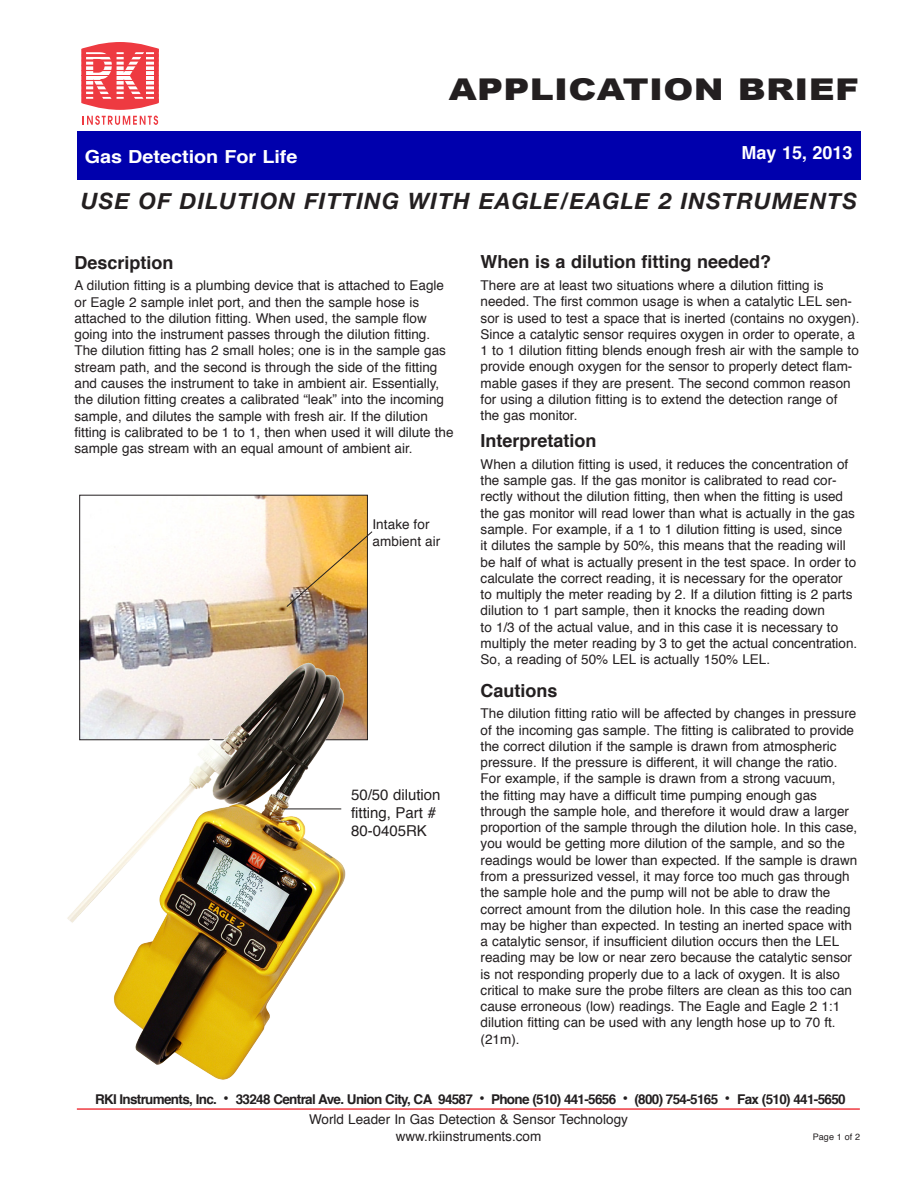
<style>
.page{position:relative;width:918px;height:1188px;background:#fff}
.page>*{position:absolute;margin:0;border:0;box-sizing:border-box;transform-origin:0 0}
.t1{font:900 30px "Arial";letter-spacing:.01em;color:#231f20;scale:1.2 1}
.Topic_Header{font:italic 700 22.5px "Helvetica Neue";letter-spacing:.05em;color:#231f20}
.Body{font:700 18px "Helvetica";color:#231f20}
.t2{font:700 18px "Helvetica";color:#fff;scale:1.1 1}
.Topic_Sub_Head{font:700 18px "Helvetica";color:#231f20}
.t3{font:700 18px "Helvetica";color:#fff}
.t4{font:15px/18px "Helvetica";color:#231f20}
.Body-2{font:13.5px/16.2px "Helvetica";color:#231f20}
.t5{font:700 13.5px "Helvetica";letter-spacing:-.05em;color:#231f20}
.t6{font:9px "Helvetica";letter-spacing:.015em;color:#231f20}
.s1{font-size:16.5px}
</style>
<div class="page">
<div style="left:77px;top:131px;width:783px;height:49px;background:#0000ad"></div>
<svg style="left:83px;top:116px;width:75px;height:9px"></svg>
<svg style="left:81px;top:42px;width:78px;height:68px"></svg>
<svg style="left:147px;top:52px;width:7px;height:47px"></svg>
<hr style="left:82px;top:49px;width:77px;height:3px;background:#ee3a41">
<hr style="left:82px;top:54px;width:77px;height:3px;background:#ee3a41">
<hr style="left:82px;top:59px;width:77px;height:3px;background:#ee3a41">
<hr style="left:82px;top:65px;width:77px;height:1px;background:#ee3a41">
<hr style="left:82px;top:70px;width:76px;height:1px;background:#ee3a41">
<hr style="left:82px;top:99px;width:77px;height:3px;background:#ee3a41">
<hr style="left:82px;top:94px;width:77px;height:3px;background:#ee3a41">
<hr style="left:82px;top:89px;width:77px;height:3px;background:#ee3a41">
<hr style="left:82px;top:85px;width:77px;height:1px;background:#ee3a41">
<hr style="left:82px;top:80px;width:76px;height:1px;background:#ee3a41">
<hr style="left:81px;top:75px;width:77px;height:1px;background:#ee3a41">
<hr style="left:77px;top:1108px;width:783px;height:2px;background:#ee3a41">
<img style="left:82px;top:497px;width:284px;height:153px">
<img style="left:286px;top:531px;width:87px;height:77px">
<img style="left:67px;top:650px;width:301px;height:430px">
<hr style="left:282px;top:809px;width:59px;height:1px;background:#231f20">
<h1 class="t1" style="left:449px;top:67px;width:344px">APPLICATION BRIEF</h1>
<h3 class="t2" style="left:85px;top:142px;width:195px">Gas Detection For Life</h3>
<h3 class="t3" style="left:742px;top:138px;width:113px">May 15, 2013</h3>
<p class="Topic_Header" style="left:81px;top:183px;width:777px">USE OF DILUTION FITTING WITH EAGLE/EAGLE 2 INSTRUMENTS</p>
<p class="Topic_Sub_Head" style="left:75px;top:248px;width:101px">Description</p>
<p class="Body-2" style="left:75px;top:278px;width:380px">A dilution fitting is a plumbing device that is attached to Eagle or Eagle 2 sample inlet port, and then the sample hose is attached to the dilution fitting. When used, the sample flow going into the instrument passes through the dilution fitting.<br>The dilution fitting has 2 small holes; one is in the sample gas stream path, and the second is through the side of the fitting and causes the instrument to take in ambient air. Essentially, the dilution fitting creates a calibrated “leak” into the incoming sample, and dilutes the sample with fresh air. If the dilution fitting is calibrated to be 1 to 1, then when used it will dilute the sample gas stream with an equal amount of ambient air.</p>
<p class="Body-2" style="left:372px;top:517px;width:70px">Intake for ambient air</p>
<p class="t4" style="left:351px;top:786px;width:91px">50/50 dilution fitting, Part #<br>80-0405RK</p>
<p class="Body" style="left:481px;top:248px;width:292px">When is a dilution fitting needed?</p>
<p class="Body-2" style="left:481px;top:278px;width:380px">There are at least two situations where a dilution fitting is needed. The first common usage is when a catalytic LEL sen&shy;sor is used to test a space that is inerted (contains no oxygen).<br>Since a catalytic sensor requires oxygen in order to operate, a 1 to 1 dilution fitting blends enough fresh air with the sample to provide enough oxygen for the sensor to properly detect flam&shy;mable gases if they are present. The second common reason for using a dilution fitting is to extend the detection range of the gas monitor.</p>
<p class="Body" style="left:481px;top:426px;width:118px">Interpretation</p>
<p class="Body-2" style="left:481px;top:457px;width:378px">When a dilution fitting is used, it reduces the concentration of the sample gas. If the gas monitor is calibrated to read cor&shy;rectly without the dilution fitting, then when the fitting is used the gas monitor will read lower than what is actually in the gas sample. For example, if a 1 to 1 dilution fitting is used, since<br>it dilutes the sample by 50%, this means that the reading will be half of what is actually present in the test space. In order to calculate the correct reading, it is necessary for the operator<br>to multiply the meter reading by 2. If a dilution fitting is 2 parts dilution to 1 part sample, then it knocks the reading down<br>to 1/3 of the actual value, and in this case it is necessary to multiply the meter reading by 3 to get the actual concentration.<br>So, a reading of 50% LEL is actually 150% LEL.</p>
<p class="Topic_Sub_Head" style="left:481px;top:676px;width:79px">Cautions</p>
<p class="Body-2" style="left:481px;top:706px;width:378px">The dilution fitting ratio will be affected by changes in pressure of the incoming gas sample. The fitting is calibrated to provide the correct dilution if the sample is drawn from atmospheric pressure. If the pressure is different, it will change the ratio.<br>For example, if the sample is drawn from a strong vacuum, the fitting may have a difficult time pumping enough gas through the sample hole, and therefore it would draw a larger proportion of the sample through the dilution hole. In this case, you would be getting more dilution of the sample, and so the readings would be lower than expected. If the sample is drawn from a pressurized vessel, it may force too much gas through the sample hole and the pump will not be able to draw the correct amount from the dilution hole. In this case the reading may be higher than expected. In testing an inerted space with a catalytic sensor, if insufficient dilution occurs then the LEL reading may be low or near zero because the catalytic sensor is not responding properly due to a lack of oxygen. It is also critical to make sure the probe filters are clean as this too can cause erroneous (low) readings. The Eagle and Eagle 2 1:1 dilution fitting can be used with any length hose up to 70 ft. (21m).</p>
<p class="t5" style="left:95px;top:1088px;width:752px">RKI Instruments, Inc. <span class="s1">•</span> 33248 Central Ave. Union City, CA 94587 <span class="s1">•</span> Phone (510) 441-5656 <span class="s1">•</span> (800) 754-5165 <span class="s1">•</span> Fax (510) 441-5650</p>
<p class="Body-2" style="left:309px;top:1112px;width:320px;text-align:center">World Leader In Gas Detection &amp; Sensor Technology www.rkiinstruments.com</p>
<p class="t6" style="left:813px;top:1130px;width:49px">Page 1 of 2</p>
</div>
